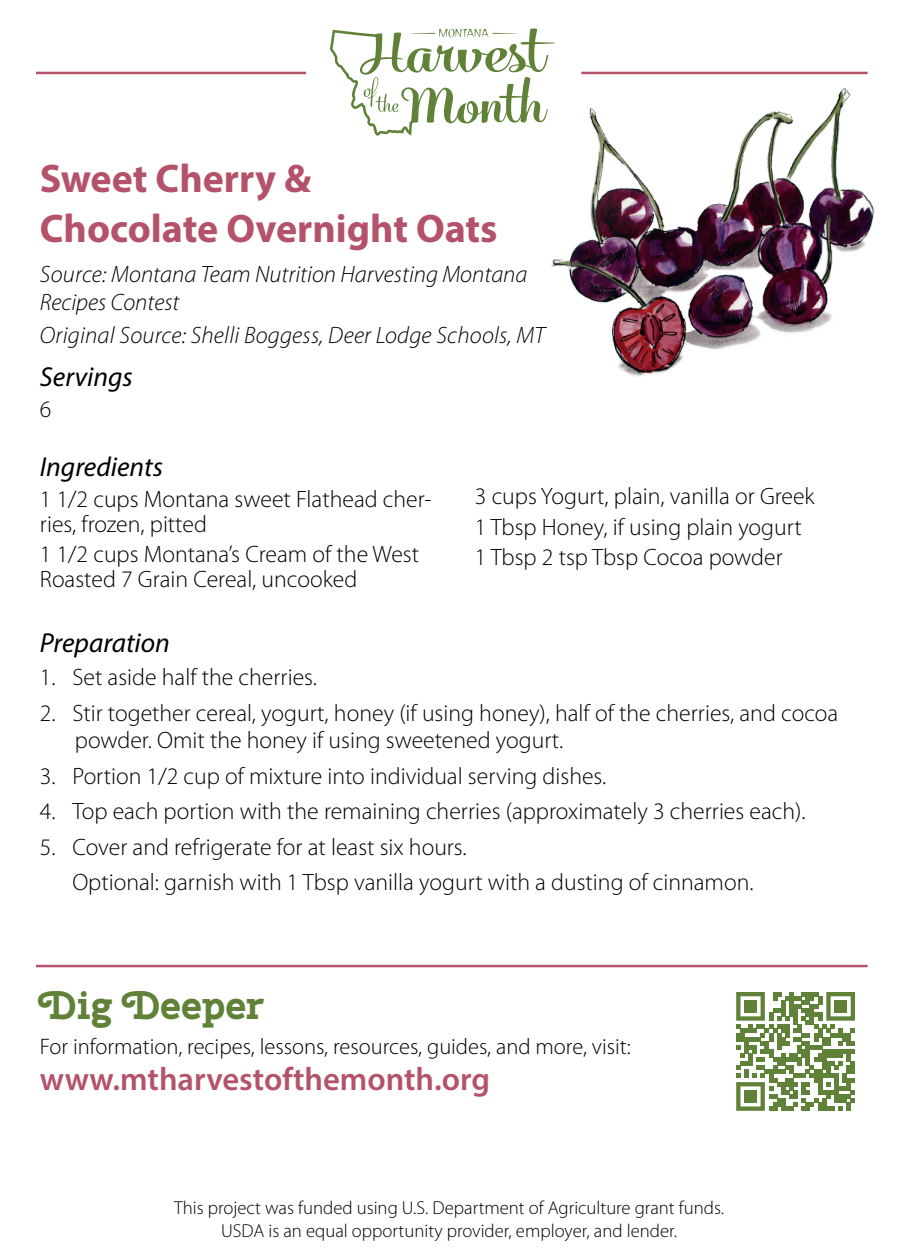
<style>
.page{position:relative;width:900px;height:1260px;background:#fff}
.page>*{position:absolute;margin:0;border:0;box-sizing:border-box;transform-origin:0 0}
.Recipe_Card_Header{font:700 40px/50px "Myriad Pro";color:#b35269}
.Heading_level_2{font:700 40px "Cherry Swash";letter-spacing:-.01em;color:#608238}
.Heading_level_2-2{font:600 32.5px "Myriad Pro";color:#b35269}
.Body_text{font:italic 27.5px "Myriad Pro";color:#000}
.Body_text-2{font:300 23.75px/25px "Myriad Pro";color:#000}
.Recipe_Card_Header-2{font:italic 300 23.75px/27.5px "Myriad Pro";color:#000}
.Heading_level_2-3{font:300 22.5px "Myriad Pro";color:#000}
.Body_text__Bulleted{font:300 18.75px/22.5px "Myriad Pro";color:#000;text-align:center}
</style>
<div class="page">
<svg style="left:330px;top:28px;width:225px;height:108px"></svg>
<hr style="left:36px;top:72px;width:270px;height:2px;background:#b35269">
<hr style="left:36px;top:965px;width:832px;height:2px;background:#b35269">
<hr style="left:581px;top:72px;width:287px;height:2px;background:#b35269">
<img style="left:540px;top:82px;width:335px;height:295px">
<svg style="left:736px;top:992px;width:119px;height:119px"></svg>
<div style="left:744px;top:1000px;width:13px;height:12px;background:#608238"></div>
<div style="left:835px;top:1000px;width:12px;height:12px;background:#608238"></div>
<div style="left:744px;top:1090px;width:13px;height:13px;background:#608238"></div>
<p class="Recipe_Card_Header" style="left:40px;top:152px;width:459px">Sweet Cherry &amp;<br>Chocolate Overnight Oats</p>
<p class="Recipe_Card_Header-2" style="left:40px;top:261px;width:489px">Source: Montana Team Nutrition Harvesting Montana<br>Recipes Contest</p>
<p class="Recipe_Card_Header-2" style="left:40px;top:321px;width:507px">Original Source: Shelli Boggess, Deer Lodge Schools, MT</p>
<h1 class="Body_text" style="left:40px;top:360px;width:95px">Servings</h1>
<p class="Body_text-2" style="left:40px;top:397px;width:13px">6</p>
<p class="Body_text" style="left:40px;top:450px;width:125px">Ingredients</p>
<p class="Body_text-2" style="left:40px;top:487px;width:393px">1 1/2 cups Montana sweet Flathead cher&shy;ries, frozen, pitted</p>
<p class="Body_text-2" style="left:40px;top:542px;width:381px">1 1/2 cups Montana’s Cream of the West<br>Roasted 7 Grain Cereal, uncooked</p>
<p class="Body_text-2" style="left:475px;top:484px;width:341px">3 cups Yogurt, plain, vanilla or Greek</p>
<p class="Body_text-2" style="left:475px;top:515px;width:328px">1 Tbsp Honey, if using plain yogurt</p>
<p class="Body_text-2" style="left:475px;top:545px;width:309px">1 Tbsp 2 tsp Tbsp Cocoa powder</p>
<h2 class="Body_text" style="left:40px;top:626px;width:132px">Preparation</h2>
<p class="Body_text-2" style="left:40px;top:665px;width:279px">1. Set aside half the cherries.</p>
<p class="Body_text-2" style="left:75px;top:699px;width:765px;line-height:27.5px;text-indent:-35px">2. Stir together cereal, yogurt, honey (if using honey), half of the cherries, and cocoa powder. Omit the honey if using sweetened yogurt.</p>
<p class="Body_text-2" style="left:40px;top:764px;width:568px">3. Portion 1/2 cup of mixture into individual serving dishes.</p>
<p class="Body_text-2" style="left:40px;top:799px;width:767px">4. Top each portion with the remaining cherries (approximately 3 cherries each).</p>
<p class="Body_text-2" style="left:40px;top:835px;width:428px">5. Cover and refrigerate for at least six hours.</p>
<p class="Body_text-2" style="left:72px;top:870px;width:683px">Optional: garnish with 1 Tbsp vanilla yogurt with a dusting of cinnamon.</p>
<h2 class="Heading_level_2" style="left:40px;top:978px;width:226px">Dig Deeper</h2>
<h2 class="Heading_level_2-3" style="left:40px;top:1034px;width:592px">For information, recipes, lessons, resources, guides, and more, visit:</h2>
<h2 class="Heading_level_2-2" style="left:40px;top:1059px;width:452px">www.mtharvestofthemonth.org</h2>
<p class="Body_text__Bulleted" style="left:174px;top:1197px;width:551px">This project was funded using U.S. Department of Agriculture grant funds.<br>USDA is an equal opportunity provider, employer, and lender.</p>
</div>
